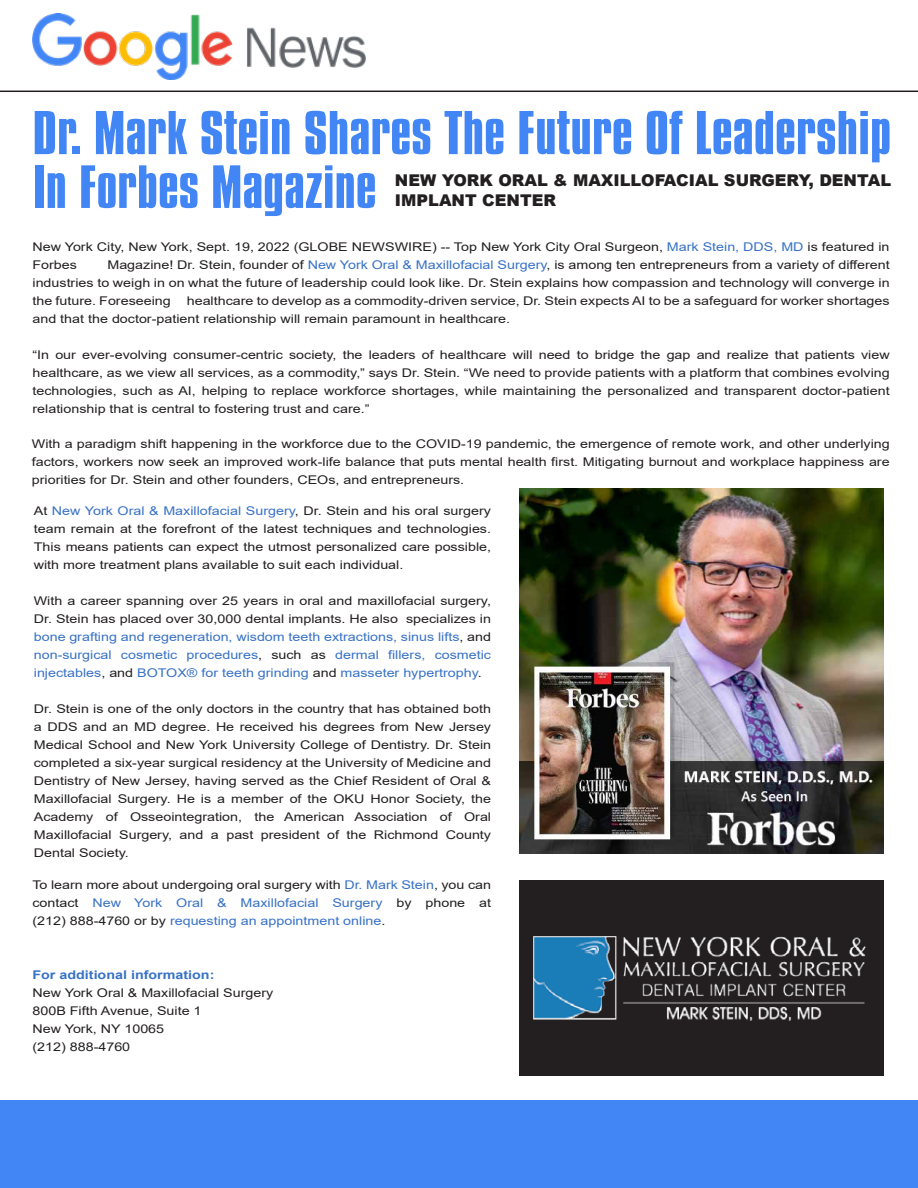
<style>
.page{position:relative;width:918px;height:1188px;background:#fff}
.page>*{position:absolute;margin:0;border:0;box-sizing:border-box;transform-origin:0 0}
.t1{font:53.1px "Compacta BT";color:#4285f4;scale:1.19 1}
.t2{font:52.5px "Compacta BT";color:#4285f4;scale:1.19 1}
.t3{font:900 16.2px/19.5px "Arial";color:#231f20}
.t4{font:12px/18px "Arial";color:#231f20;text-align:justify;scale:1.19 1}
.t5{font:12px/18px "Arial";color:#3872c6;text-align:justify;scale:1.19 1}
.t6{font:700 12px "Arial";color:#3872c6;scale:1.19 1}
.s1{color:#3872c6}
.s2{color:#231f20}
</style>
<div class="page">
<div style="left:0;top:1101px;width:918px;height:87px;background:#4285f4"></div>
<img style="left:33px;top:14px;width:333px;height:65px">
<hr style="left:0;top:91px;width:918px;height:1px;background:#231f20">
<img style="left:519px;top:489px;width:365px;height:365px">
<div style="left:519px;top:880px;width:365px;height:196px;background:#231f20"></div>
<img style="left:534px;top:937px;width:332px;height:84px">
<h1 class="t1" style="left:33px;top:102px;width:723px">Dr. Mark Stein Shares The Future Of Leadership</h1>
<h2 class="t2" style="left:33px;top:156px;width:291px">In Forbes Magazine</h2>
<h3 class="t3" style="left:395px;top:170px;width:498px">NEW YORK ORAL &amp; MAXILLOFACIAL SURGERY, DENTAL<br>IMPLANT CENTER</h3>
<p class="t4" style="left:32px;top:238px;width:722px">New York City, New York, Sept. 19, 2022 (GLOBE NEWSWIRE) -- Top New York City Oral Surgeon, <span class="s1">Mark Stein, DDS, MD</span> is featured in<br>Forbes</p>
<p class="t4" style="left:32px;top:256px;width:722px;text-indent:75px">Magazine! Dr. Stein, founder of <span class="s1">New York Oral &amp; Maxillofacial Surgery</span>, is among ten entrepreneurs from a variety of different industries to weigh in on what the future of leadership could look like. Dr. Stein explains how compassion and technology will converge in the future. Foreseeing</p>
<p class="t4" style="left:32px;top:292px;width:722px;text-indent:154px">healthcare to develop as a commodity-driven service, Dr. Stein expects AI to be a safeguard for worker shortages and that the doctor-patient relationship will remain paramount in healthcare.</p>
<p class="t4" style="left:32px;top:346px;width:722px">“In our ever-evolving consumer-centric society, the leaders of healthcare will need to bridge the gap and realize that patients view healthcare, as we view all services, as a commodity,” says Dr. Stein. “We need to provide patients with a platform that combines evolving technologies, such as AI, helping to replace workforce shortages, while maintaining the personalized and transparent doctor-patient relationship that is central to fostering trust and care.”</p>
<p class="t4" style="left:32px;top:434px;width:722px">With a paradigm shift happening in the workforce due to the COVID-19 pandemic, the emergence of remote work, and other underlying factors, workers now seek an improved work-life balance that puts mental health first. Mitigating burnout and workplace happiness are priorities for Dr. Stein and other founders, CEOs, and entrepreneurs.</p>
<p class="t4" style="left:34px;top:502px;width:386px">At <span class="s1">New York Oral &amp; Maxillofacial Surgery</span>, Dr. Stein and his oral surgery team remain at the forefront of the latest techniques and technologies.<br>This means patients can expect the utmost personalized care possible, with more treatment plans available to suit each individual.</p>
<p class="t5" style="left:34px;top:592px;width:386px"><span class="s2">With a career spanning over 25 years in oral and maxillofacial surgery, Dr. Stein has placed over 30,000 dental implants. He also specializes in </span>bone grafting and regeneration, wisdom teeth extractions, sinus lifts<span class="s2">, and </span>non-surgical cosmetic procedures<span class="s2">, such as</span> dermal fillers, cosmetic injectables<span class="s2">, and</span> BOTOX® for teeth grinding <span class="s2">and</span> masseter hypertrophy<span class="s2">.</span></p>
<p class="t4" style="left:34px;top:700px;width:386px">Dr. Stein is one of the only doctors in the country that has obtained both a DDS and an MD degree. He received his degrees from New Jersey Medical School and New York University College of Dentistry. Dr. Stein completed a six-year surgical residency at the University of Medicine and Dentistry of New Jersey, having served as the Chief Resident of Oral &amp; Maxillofacial Surgery. He is a member of the OKU Honor Society, the Academy of Osseointegration, the American Association of Oral Maxillofacial Surgery, and a past president of the Richmond County Dental Society.</p>
<p class="t4" style="left:32px;top:876px;width:387px">To learn more about undergoing oral surgery with <span class="s1">Dr. Mark Stein</span>, you can contact <span class="s1">New York Oral &amp; Maxillofacial Surgery</span> by phone at (212) 888-4760 or by <span class="s1">requesting an appointment online</span>.</p>
<p class="t6" style="left:32px;top:966px;width:154px">For additional information:</p>
<p class="t4" style="left:32px;top:984px;width:204px;text-align:left">New York Oral &amp; Maxillofacial Surgery<br>800B Fifth Avenue, Suite 1<br>New York, NY 10065<br>(212) 888-4760</p>
</div>
